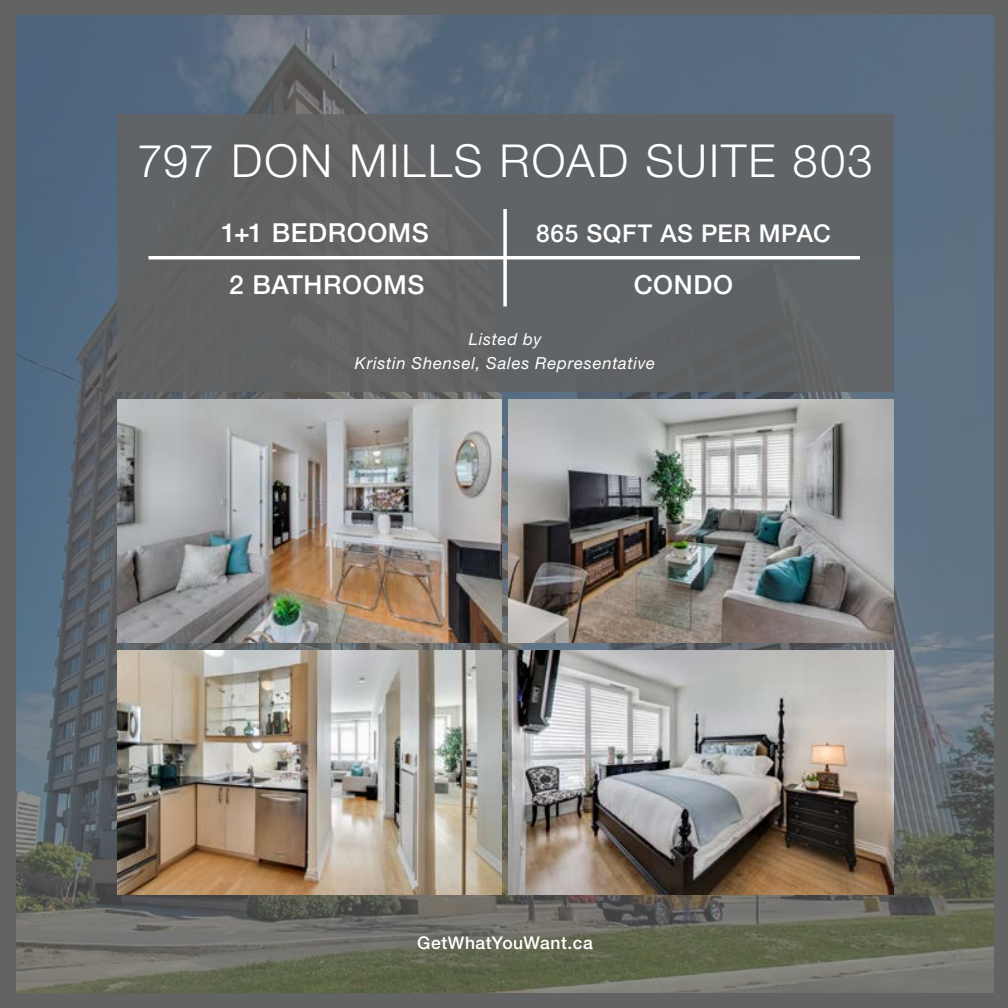
<style>
.page{position:relative;width:1008px;height:1008px;background:#626363}
.page>*{position:absolute;margin:0;border:0;box-sizing:border-box;transform-origin:0 0}
.t1{font:300 45.5px "Helvetica Neue LT Std";letter-spacing:.04em;color:#fff}
.t2{font:500 26.25px "Helvetica Neue LT Std";letter-spacing:.025em;color:#fff}
.t3{font:500 24.5px "Helvetica Neue LT Std";letter-spacing:.025em;color:#fff}
.t4{font:500 17.5px "Helvetica Neue LT Std";letter-spacing:.03em;color:#fff}
.t5{font:italic 16.62px/23.8px "Helvetica Neue LT Std";letter-spacing:.045em;color:#fff;text-align:center}
</style>
<div class="page">
<img style="left:17px;top:16px;width:976px;height:976px">
<div style="left:117px;top:114px;width:776px;height:278px;background:#626363"></div>
<hr style="left:149px;top:256px;width:711px;height:3px;background:#fff">
<svg style="left:503px;top:209px;width:4px;height:97px"></svg>
<img style="left:117px;top:399px;width:384px;height:244px">
<img style="left:117px;top:650px;width:384px;height:244px">
<img style="left:509px;top:650px;width:384px;height:244px">
<img style="left:509px;top:399px;width:384px;height:244px">
<h1 class="t1" style="left:137px;top:133px;width:737px">797 DON MILLS ROAD SUITE 803</h1>
<h2 class="t2" style="left:221px;top:217px;width:209px">1+1 BEDROOMS</h2>
<h3 class="t3" style="left:536px;top:218px;width:296px">865 SQFT AS PER MPAC</h3>
<h2 class="t2" style="left:229px;top:269px;width:197px">2 BATHROOMS</h2>
<h2 class="t2" style="left:634px;top:269px;width:101px">CONDO</h2>
<p class="t5" style="left:355px;top:327px;width:302px">Listed by<br>Kristin Shensel, Sales Representative</p>
<p class="t4" style="left:417px;top:933px;width:177px">GetWhatYouWant.ca</p>
</div>
